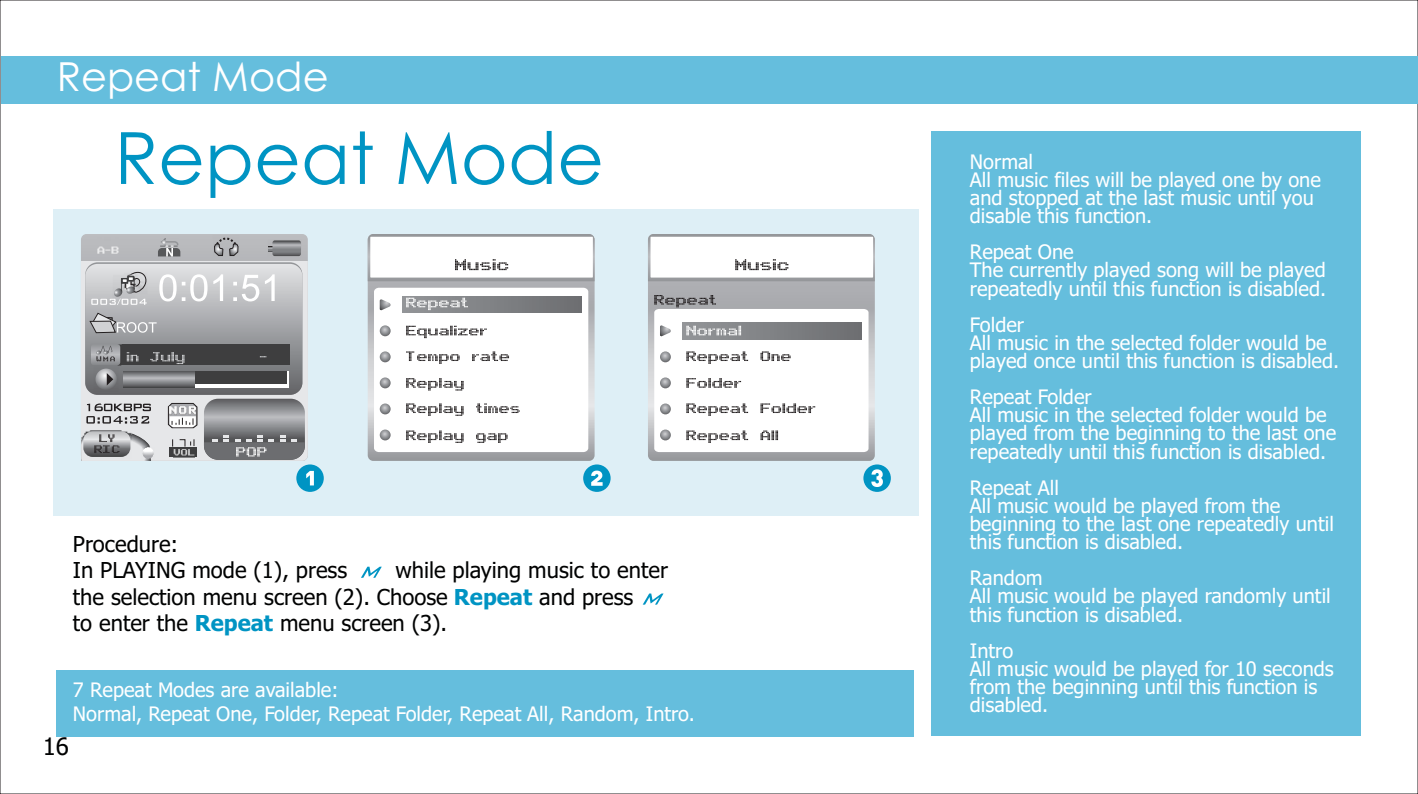
<style>
.page{position:relative;width:1418px;height:794px;background:#fff}
.page>*{position:absolute;margin:0;border:0;box-sizing:border-box;transform-origin:0 0}
.t1{font:72px "Century Gothic";color:#0094c3}
.t2{font:40px "Century Gothic";color:#fff}
.t3{font:24px "Tahoma";color:#010202}
.t4{font:22px/26.4px "Tahoma";color:#010202}
.t5{font:20px/18px "Tahoma";color:#fff}
.s1{font-weight:700;color:#0094c3}
</style>
<div class="page">
<div style="left:1px;top:56px;width:1416px;height:48px;background:#65bedd"></div>
<div style="left:53px;top:210px;width:865px;height:306px;background:#deeff6"></div>
<div style="left:57px;top:670px;width:857px;height:66px;background:#65bedd"></div>
<div style="left:931px;top:131px;width:429px;height:604px;background:#65bedd"></div>
<div style="left:296px;top:464px;width:28px;height:28px;background:#0094c3;border-radius:50%"></div>
<svg style="left:306px;top:471px;width:8px;height:14px"></svg>
<svg style="left:368px;top:234px;width:226px;height:227px;background:#b0b1b4"></svg>
<div style="left:374px;top:288px;width:214px;height:164px;background:#fff;border-radius:5px"></div>
<svg style="left:368px;top:234px;width:226px;height:47px;background:#ececed"></svg>
<svg style="left:406px;top:378px;width:57px;height:12px"></svg>
<svg style="left:406px;top:403px;width:114px;height:13px"></svg>
<svg style="left:406px;top:430px;width:101px;height:13px"></svg>
<svg style="left:380px;top:351px;width:10px;height:11px"></svg>
<svg style="left:380px;top:377px;width:10px;height:11px"></svg>
<svg style="left:380px;top:403px;width:10px;height:11px"></svg>
<svg style="left:380px;top:429px;width:10px;height:11px"></svg>
<div style="left:402px;top:297px;width:179px;height:16px;background:linear-gradient(to right,#939598,#6d6e71)"></div>
<svg style="left:406px;top:351px;width:103px;height:13px"></svg>
<svg style="left:406px;top:326px;width:81px;height:12px"></svg>
<svg style="left:406px;top:298px;width:62px;height:12px"></svg>
<svg style="left:380px;top:325px;width:10px;height:11px"></svg>
<svg style="left:380px;top:299px;width:11px;height:11px"></svg>
<svg style="left:648px;top:234px;width:226px;height:227px;background:#aeafb2"></svg>
<div style="left:654px;top:309px;width:214px;height:143px;background:#fff;border-radius:4px"></div>
<svg style="left:648px;top:234px;width:226px;height:47px;background:#ececed"></svg>
<svg style="left:686px;top:378px;width:55px;height:10px"></svg>
<svg style="left:686px;top:403px;width:129px;height:13px"></svg>
<svg style="left:686px;top:430px;width:92px;height:13px"></svg>
<svg style="left:660px;top:377px;width:11px;height:11px"></svg>
<svg style="left:660px;top:403px;width:11px;height:11px"></svg>
<svg style="left:660px;top:429px;width:11px;height:11px"></svg>
<svg style="left:683px;top:323px;width:178px;height:16px;background:#7d7f82"></svg>
<svg style="left:686px;top:351px;width:104px;height:13px"></svg>
<svg style="left:686px;top:326px;width:55px;height:9px"></svg>
<svg style="left:654px;top:295px;width:62px;height:12px"></svg>
<svg style="left:660px;top:351px;width:11px;height:11px"></svg>
<svg style="left:660px;top:325px;width:11px;height:11px"></svg>
<div style="left:583px;top:464px;width:27px;height:28px;background:#0094c3;border-radius:50%"></div>
<svg style="left:591px;top:470px;width:11px;height:16px"></svg>
<div style="left:863px;top:464px;width:27px;height:28px;background:#0094c3;border-radius:50%"></div>
<svg style="left:871px;top:469px;width:11px;height:18px"></svg>
<div style="left:81px;top:234px;width:227px;height:227px;background:#b8b9bc;border-radius:6px"></div>
<svg style="left:81px;top:261px;width:227px;height:200px;background:#dedfe1"></svg>
<svg style="left:268px;top:246px;width:4px;height:6px"></svg>
<svg style="left:272px;top:240px;width:29px;height:16px"></svg>
<svg style="left:214px;top:237px;width:25px;height:19px"></svg>
<img style="left:158px;top:251px;width:23px;height:6px">
<svg style="left:158px;top:238px;width:22px;height:18px"></svg>
<svg style="left:97px;top:246px;width:22px;height:8px"></svg>
<svg style="left:204px;top:399px;width:101px;height:61px"></svg>
<img style="left:81px;top:429px;width:1px;height:30px">
<svg style="left:82px;top:403px;width:72px;height:58px;background:#b5b6b8"></svg>
<div style="left:85px;top:264px;width:217px;height:131px;background:linear-gradient(to bottom,#e2e3e5,#616366);border-radius:12px"></div>
<svg style="left:204px;top:435px;width:101px;height:25px;background:#7c7c7f"></svg>
<svg style="left:91px;top:271px;width:56px;height:34px"></svg>
<svg style="left:159px;top:274px;width:116px;height:27px"></svg>
<svg style="left:89px;top:312px;width:68px;height:21px"></svg>
<img style="left:94px;top:367px;width:24px;height:25px">
<svg style="left:95px;top:368px;width:22px;height:22px"></svg>
<svg style="left:107px;top:373px;width:6px;height:12px"></svg>
<div style="left:123px;top:371px;width:166px;height:16px;background:#3e3e3f"></div>
<hr style="left:123px;top:384px;width:166px;height:3px;background:#fff">
<svg style="left:287px;top:371px;width:2px;height:13px"></svg>
<svg style="left:123px;top:371px;width:71px;height:16px"></svg>
<div style="left:119px;top:344px;width:171px;height:21px;background:#3e3e3f"></div>
<img style="left:90px;top:343px;width:32px;height:23px">
<svg style="left:91px;top:344px;width:29px;height:21px"></svg>
<svg style="left:96px;top:346px;width:19px;height:15px"></svg>
<svg style="left:127px;top:352px;width:139px;height:12px"></svg>
<svg style="left:167px;top:402px;width:31px;height:26px"></svg>
<div style="left:169px;top:447px;width:28px;height:10px;background:#3e3e3f"></div>
<img style="left:173px;top:455px;width:22px;height:4px">
<svg style="left:172px;top:439px;width:23px;height:16px"></svg>
<svg style="left:643px;top:593px;width:20px;height:11px"></svg>
<svg style="left:361px;top:566px;width:21px;height:12px"></svg>
<h2 class="t2" style="left:57px;top:61px;width:273px">Repeat Mode</h2>
<h1 class="t1" style="left:114px;top:130px;width:491px">Repeat Mode</h1>
<p class="t4" style="left:73px;top:532px;width:276px">Procedure:<br>In PLAYING mode (1), press</p>
<p class="t4" style="left:73px;top:559px;width:596px;text-indent:322px">while playing music to enter the selection menu screen (2). Choose <span class="s1">Repeat</span> and press<br>to enter the <span class="s1">Repeat</span> menu screen (3).</p>
<p class="t5" style="left:73px;top:679px;width:623px;line-height:24px">7 Repeat Modes are available:<br>Normal, Repeat One, Folder, Repeat Folder, Repeat All, Random, Intro.</p>
<p class="t3" style="left:43px;top:736px;width:28px">16</p>
<p class="t5" style="left:969px;top:154px;width:352px">Normal<br>All music files will be played one by one and stopped at the last music until you disable this function.</p>
<p class="t5" style="left:969px;top:245px;width:358px">Repeat One<br>The currently played song will be played repeatedly until this function is disabled.</p>
<p class="t5" style="left:969px;top:317px;width:371px">Folder<br>All music in the selected folder would be played once until this function is disabled.</p>
<p class="t5" style="left:969px;top:389px;width:368px">Repeat Folder<br>All music in the selected folder would be played from the beginning to the last one repeatedly until this function is disabled.</p>
<p class="t5" style="left:969px;top:480px;width:365px">Repeat All<br>All music would be played from the beginning to the last one repeatedly until this function is disabled.</p>
<p class="t5" style="left:969px;top:571px;width:362px">Random<br>All music would be played randomly until this function is disabled.</p>
<p class="t5" style="left:969px;top:643px;width:365px">Intro<br>All music would be played for 10 seconds from the beginning until this function is disabled.</p>
</div>
